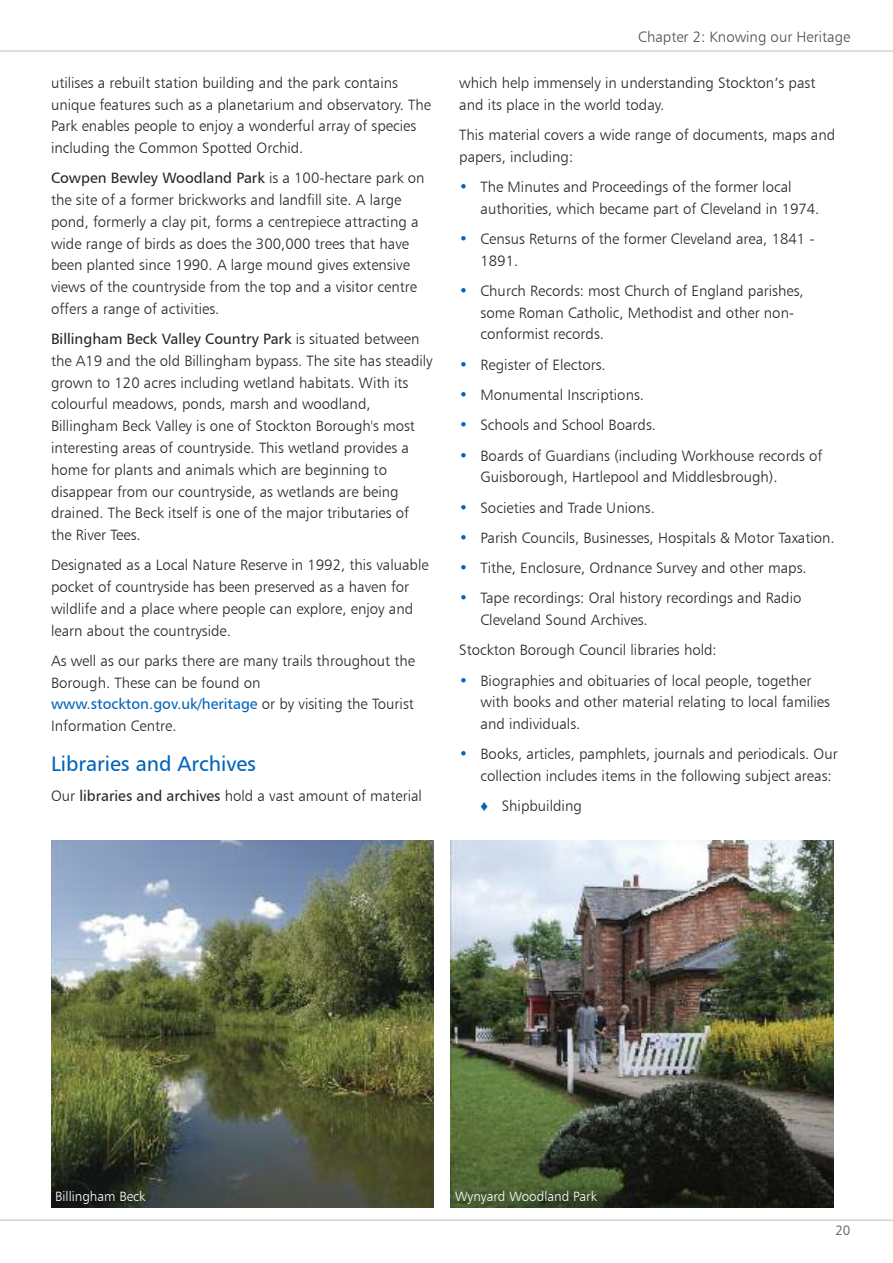
<style>
.page{position:relative;width:893px;height:1263px;background:#fff}
.page>*{position:absolute;margin:0;border:0;box-sizing:border-box;transform-origin:0 0}
.t1{font:21px "Humanist 777 BT Roman B";color:#0064ba}
.t2{font:15px/21.8px "Humanist 777 BT Light B";color:#272627}
.t3{font:15px "Humanist 777 BT Roman B";color:#272627}
.t4{font:15px "Humanist 777 BT Roman B";color:#0064ba}
.t5{font:15px "Humanist 777 BT Light B";color:#525152}
.t6{font:13.5px "Humanist 777 BT Light B";color:#fff}
.t7{font:13.5px "Humanist 777 BT Light B";color:#525152}
.s1{font-family:"Humanist 777 BT Light B"}
.s2{font-family:"Humanist 777 BT Light B";color:#272627}
.s3{font-family:"Humanist 777 BT Roman B"}
.s4{color:#0064ba}
.s5{font-family:"Arial";color:#0064ba}
</style>
<div class="page">
<hr style="left:0;top:1220px;width:893px;height:1px;background:#bebebe">
<hr style="left:0;top:51px;width:893px;height:1px;background:#bebebe">
<img style="left:51px;top:841px;width:383px;height:366px">
<img style="left:451px;top:841px;width:382px;height:366px">
<p class="t2" style="left:51px;top:72px;width:382px">utilises a rebuilt station building and the park contains unique features such as a planetarium and observatory. The Park enables people to enjoy a wonderful array of species including the Common Spotted Orchid.</p>
<p class="t3" style="left:51px;top:169px;width:375px">cowpen bewley Woodland Park <span class="s1">is a 100-hectare park on</span></p>
<p class="t2" style="left:51px;top:189px;width:369px">the site of a former brickworks and landfill site. A large pond, formerly a clay pit, forms a centrepiece attracting a wide range of birds as does the 300,000 trees that have been planted since 1990. A large mound gives extensive views of the countryside from the top and a visitor centre offers a range of activities.</p>
<p class="t3" style="left:51px;top:330px;width:370px">billingham beck Valley country Park <span class="s1">is situated between</span></p>
<p class="t2" style="left:51px;top:350px;width:383px">the A19 and the old Billingham bypass. The site has steadily grown to 120 acres including wetland habitats. With its colourful meadows, ponds, marsh and woodland, Billingham Beck Valley is one of Stockton Borough's most interesting areas of countryside. This wetland provides a home for plants and animals which are beginning to disappear from our countryside, as wetlands are being drained. The Beck itself is one of the major tributaries of the River Tees.</p>
<p class="t2" style="left:51px;top:554px;width:379px">Designated as a Local Nature Reserve in 1992, this valuable pocket of countryside has been preserved as a haven for wildlife and a place where people can explore, enjoy and learn about the countryside.</p>
<p class="t2" style="left:51px;top:649px;width:366px">As well as our parks there are many trails throughout the<br>Borough. These can be found on</p>
<p class="t4" style="left:51px;top:695px;width:364px">www.stockton.gov.uk/heritage <span class="s2">or by visiting the Tourist</span></p>
<p class="t2" style="left:51px;top:715px;width:127px">Information Centre.</p>
<h1 class="t1" style="left:51px;top:750px;width:207px">Libraries and archives</h1>
<p class="t2" style="left:51px;top:784px;width:372px">Our <span class="s3">libraries and archives</span> hold a vast amount of material</p>
<p class="t5" style="left:638px;top:28px;width:214px">Chapter 2: Knowing our Heritage</p>
<p class="t2" style="left:459px;top:72px;width:358px">which help immensely in understanding Stockton’s past and its place in the world today.</p>
<p class="t2" style="left:459px;top:124px;width:377px">This material covers a wide range of documents, maps and papers, including:</p>
<p class="t2" style="left:480px;top:176px;width:340px;text-indent:-21px"><span class="s4">•</span> The Minutes and Proceedings of the former local authorities, which became part of Cleveland in 1974.</p>
<p class="t2" style="left:480px;top:228px;width:336px;text-indent:-21px"><span class="s4">•</span> Census Returns of the former Cleveland area, 1841 -<br>1891.</p>
<p class="t2" style="left:480px;top:280px;width:325px;text-indent:-21px"><span class="s4">•</span> Church Records: most Church of England parishes, some Roman Catholic, Methodist and other non&shy;conformist records.</p>
<p class="t2" style="left:459px;top:353px;width:148px"><span class="s4">•</span> Register of Electors.</p>
<p class="t2" style="left:459px;top:384px;width:186px"><span class="s4">•</span> Monumental Inscriptions.</p>
<p class="t2" style="left:459px;top:414px;width:198px"><span class="s4">•</span> Schools and School Boards.</p>
<p class="t2" style="left:480px;top:444px;width:343px;text-indent:-21px"><span class="s4">•</span> Boards of Guardians (including Workhouse records of<br>Guisborough, Hartlepool and Middlesbrough).</p>
<p class="t2" style="left:459px;top:496px;width:197px"><span class="s4">•</span> Societies and Trade Unions.</p>
<p class="t2" style="left:459px;top:526px;width:377px"><span class="s4">•</span> Parish Councils, Businesses, Hospitals &amp; Motor Taxation.</p>
<p class="t2" style="left:459px;top:557px;width:349px"><span class="s4">•</span> Tithe, Enclosure, Ordnance Survey and other maps.</p>
<p class="t2" style="left:480px;top:587px;width:323px;text-indent:-21px"><span class="s4">•</span> Tape recordings: Oral history recordings and Radio<br>Cleveland Sound Archives.</p>
<p class="t2" style="left:459px;top:639px;width:259px">Stockton Borough Council libraries hold:</p>
<p class="t2" style="left:480px;top:669px;width:351px;text-indent:-21px"><span class="s4">•</span> Biographies and obituaries of local people, together with books and other material relating to local families and individuals.</p>
<p class="t2" style="left:480px;top:743px;width:359px;text-indent:-21px"><span class="s4">•</span> Books, articles, pamphlets, journals and periodicals. Our collection includes items in the following subject areas:</p>
<p class="t2" style="left:480px;top:795px;width:103px"><span class="s5">♦</span> Shipbuilding</p>
<p class="t6" style="left:55px;top:1188px;width:92px">Billingham Beck</p>
<p class="t6" style="left:455px;top:1188px;width:143px">Wynyard Woodland Park</p>
<p class="t7" style="left:835px;top:1222px;width:17px">20</p>
</div>
